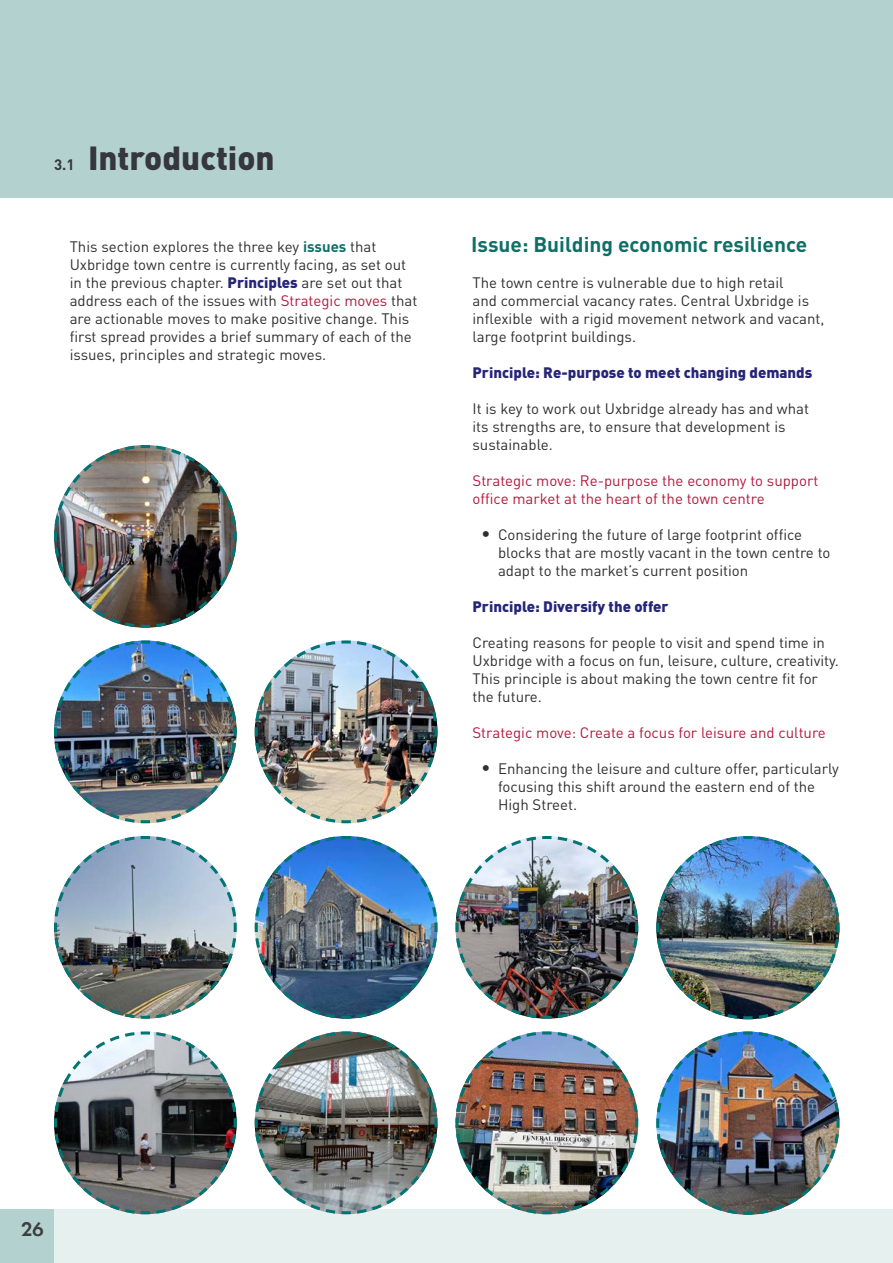
<style>
.page{position:relative;width:893px;height:1263px;background:#fff}
.page>*{position:absolute;margin:0;border:0;box-sizing:border-box;transform-origin:0 0}
.t1{font:900 33px "DINOT";color:#36363e}
.t2{font:700 21px "DINOT";color:#0d6f66}
.t3{font:700 18px "Allies Morrison Futura ND";color:#3e3e3f}
.B1_-_BODY_TEXT{font:15px/18px "DINOT";color:#312f30}
.B1_-_BODY_TEXT-2{font:15px/18px "DINOT";color:#b6193e}
.B1_-_BODY_TEXT-3{font:900 15px "DINOT";color:#262577}
.s1{font-weight:700;font-size:15px}
.s2{font-weight:700;color:#0d6f66}
.s3{font-weight:900;color:#262577}
.s4{color:#b6193e}
.s5{font-size:18px}
</style>
<div class="page">
<div style="left:0;top:0;width:893px;height:198px;background:#b3d2cf"></div>
<div style="left:54px;top:1209px;width:839px;height:54px;background:#e6f0ef"></div>
<img style="left:54px;top:445px;width:183px;height:183px">
<img style="left:54px;top:836px;width:183px;height:183px">
<img style="left:254px;top:836px;width:184px;height:183px">
<img style="left:455px;top:836px;width:184px;height:183px">
<img style="left:656px;top:836px;width:184px;height:184px">
<img style="left:54px;top:640px;width:183px;height:184px">
<img style="left:254px;top:640px;width:184px;height:184px">
<svg style="left:54px;top:1031px;width:183px;height:184px"></svg>
<img style="left:254px;top:1031px;width:184px;height:184px">
<img style="left:455px;top:1031px;width:184px;height:184px">
<img style="left:656px;top:1031px;width:184px;height:184px">
<div style="left:0;top:1209px;width:54px;height:54px;background:#b3d2cf"></div>
<p class="t1" style="left:54px;top:135px;width:222px"><span class="s1">3.1</span> Introduction</p>
<p class="B1_-_BODY_TEXT" style="left:70px;top:237px;width:349px">This section explores the three key <span class="s2">issues</span> that Uxbridge town centre is currently facing, as set out in the previous chapter. <span class="s3">Principles</span> are set out that address each of the issues with <span class="s4">Strategic moves</span> that are actionable moves to make positive change. This first spread provides a brief summary of each of the issues, principles and strategic moves.</p>
<p class="t2" style="left:471px;top:230px;width:338px">Issue: Building economic resilience</p>
<p class="B1_-_BODY_TEXT" style="left:472px;top:273px;width:354px">The town centre is vulnerable due to high retail<br>and commercial vacancy rates. Central Uxbridge is inflexible with a rigid movement network and vacant, large footprint buildings.</p>
<p class="B1_-_BODY_TEXT-3" style="left:472px;top:362px;width:341px">Principle: Re-purpose to meet changing demands</p>
<p class="B1_-_BODY_TEXT" style="left:472px;top:399px;width:338px">It is key to work out Uxbridge already has and what its strengths are, to ensure that development is sustainable.</p>
<p class="B1_-_BODY_TEXT-2" style="left:472px;top:471px;width:347px">Strategic move: Re-purpose the economy to support office market at the heart of the town centre</p>
<p class="B1_-_BODY_TEXT" style="left:498px;top:525px;width:334px;text-indent:-17px"><span class="s5">•</span> Considering the future of large footprint office blocks that are mostly vacant in the town centre to adapt to the market’s current position</p>
<p class="B1_-_BODY_TEXT-3" style="left:472px;top:596px;width:198px">Principle: Diversify the offer</p>
<p class="B1_-_BODY_TEXT" style="left:472px;top:633px;width:368px">Creating reasons for people to visit and spend time in Uxbridge with a focus on fun, leisure, culture, creativity.<br>This principle is about making the town centre fit for the future.</p>
<p class="B1_-_BODY_TEXT-2" style="left:472px;top:723px;width:355px">Strategic move: Create a focus for leisure and culture</p>
<p class="B1_-_BODY_TEXT" style="left:498px;top:759px;width:342px;text-indent:-17px"><span class="s5">•</span> Enhancing the leisure and culture offer, particularly focusing this shift around the eastern end of the<br>High Street.</p>
<p class="t3" style="left:21px;top:1217px;width:24px">26</p>
</div>
